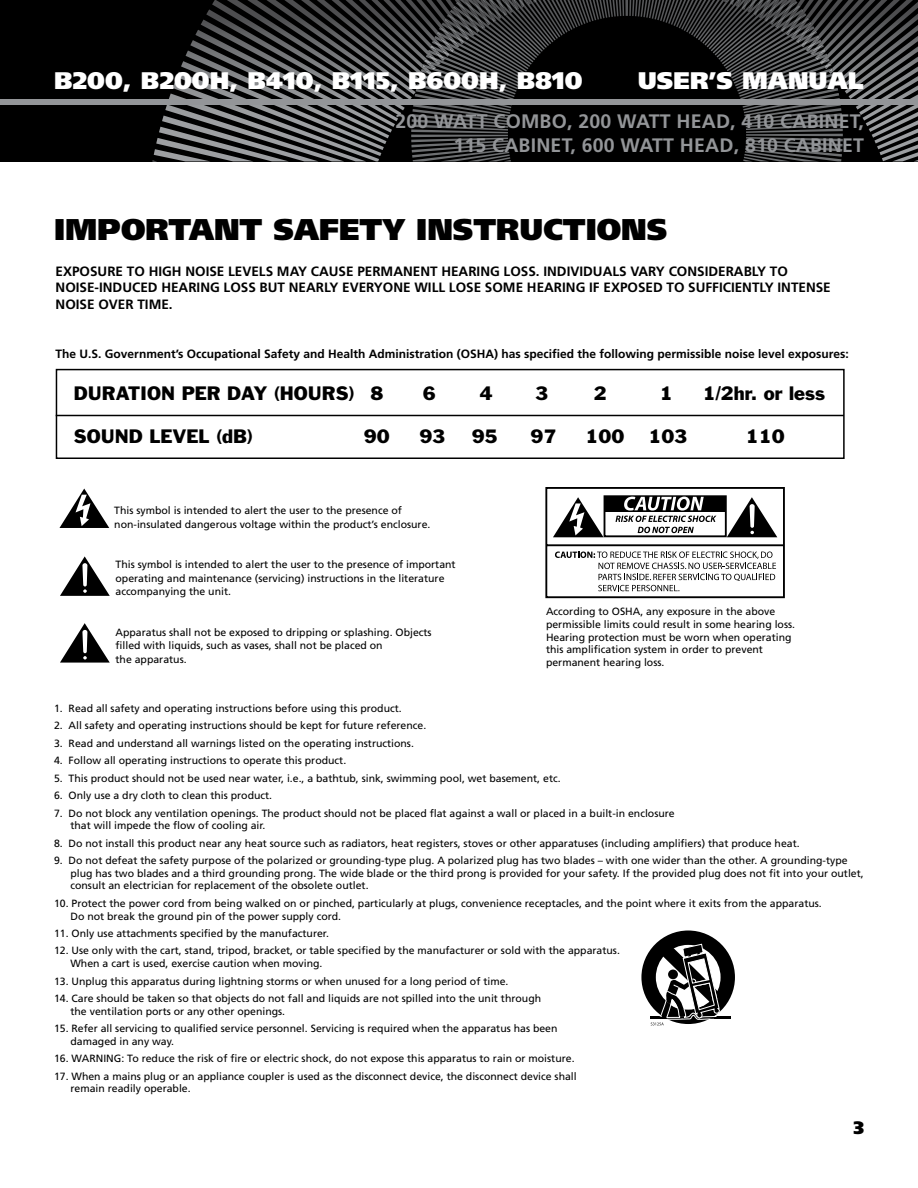
<style>
.page{position:relative;width:918px;height:1188px;background:#fff}
.page>*{position:absolute;margin:0;border:0;box-sizing:border-box;transform-origin:0 0}
.t1{font:900 30px "Frutiger";color:#000}
.t2{font:900 24px "Frutiger";letter-spacing:.005em;color:#fff}
.t3{font:700 19.5px/23.4px "Frutiger";letter-spacing:.01em;color:#939598;text-align:right}
.t4{font:18px "Franklin Gothic";color:#000}
.t5{font:900 18px "Frutiger";color:#000}
.t6{font:700 13.5px/16.5px "Frutiger";color:#000}
.t7{font:700 12px "Frutiger";color:#000}
.t8{font:10.5px/12.6px "Frutiger";color:#000}
</style>
<div class="page">
<svg style="left:0;top:0;width:918px;height:161px;background:#222324"></svg>
<img style="left:642px;top:0;width:276px;height:84px">
<img style="left:537px;top:3px;width:238px;height:29px">
<img style="left:473px;top:0;width:308px;height:3px">
<div style="left:0;top:99px;width:918px;height:6px;background:#939598"></div>
<svg style="left:641px;top:930px;width:94px;height:95px"></svg>
<div style="left:56px;top:369px;width:789px;height:90px;border:2px solid #000"></div>
<hr style="left:56px;top:415px;width:788px;height:1px;background:#000">
<svg style="left:545px;top:487px;width:240px;height:112px"></svg>
<svg style="left:60px;top:556px;width:50px;height:40px"></svg>
<svg style="left:60px;top:623px;width:50px;height:40px"></svg>
<svg style="left:59px;top:489px;width:50px;height:39px"></svg>
<h2 class="t2" style="left:54px;top:66px;width:530px">B200, B200H, B410, B115, B600H, B810</h2>
<h2 class="t2" style="left:638px;top:66px;width:228px">USER’S MANUAL</h2>
<h3 class="t3" style="left:395px;top:110px;width:470px">200 WATT COMBO, 200 WATT HEAD, 410 CABINET,<br>115 CABINET, 600 WATT HEAD, 810 CABINET</h3>
<h1 class="t1" style="left:54px;top:211px;width:615px">IMPORTANT SAFETY INSTRUCTIONS</h1>
<p class="t6" style="left:56px;top:263px;width:777px">EXPOSURE TO HIGH NOISE LEVELS MAY CAUSE PERMANENT HEARING LOSS. INDIVIDUALS VARY CONSIDERABLY TO<br>NOISE-INDUCED HEARING LOSS BUT NEARLY EVERYONE WILL LOSE SOME HEARING IF EXPOSED TO SUFFICIENTLY INTENSE<br>NOISE OVER TIME.</p>
<p class="t7" style="left:56px;top:347px;width:795px">The U.S. Government’s Occupational Safety and Health Administration (OSHA) has specified the following permissible noise level exposures:</p>
<h3 class="t4" style="left:74px;top:382px;width:311px">DURATION PER DAY (HOURS) 8</h3>
<h3 class="t4" style="left:423px;top:382px;width:14px">6</h3>
<h3 class="t4" style="left:480px;top:382px;width:14px">4</h3>
<h3 class="t4" style="left:535px;top:382px;width:14px">3</h3>
<h3 class="t4" style="left:594px;top:382px;width:14px">2</h3>
<h3 class="t4" style="left:660px;top:382px;width:14px">1</h3>
<h3 class="t4" style="left:703px;top:382px;width:124px">1/2hr. or less</h3>
<h3 class="t4" style="left:74px;top:425px;width:181px">SOUND LEVEL (dB)</h3>
<h3 class="t4" style="left:364px;top:425px;width:27px">90</h3>
<h3 class="t4" style="left:419px;top:425px;width:27px">93</h3>
<h3 class="t4" style="left:472px;top:425px;width:27px">95</h3>
<h3 class="t4" style="left:530px;top:425px;width:27px">97</h3>
<h3 class="t4" style="left:585px;top:425px;width:40px">100</h3>
<h3 class="t4" style="left:648px;top:425px;width:40px">103</h3>
<h3 class="t4" style="left:746px;top:425px;width:40px">110</h3>
<p class="t8" style="left:114px;top:504px;width:318px;line-height:13.5px">This symbol is intended to alert the user to the presence of non-insulated dangerous voltage within the product’s enclosure.</p>
<p class="t8" style="left:116px;top:558px;width:342px;line-height:13.5px">This symbol is intended to alert the user to the presence of important operating and maintenance (servicing) instructions in the literature accompanying the unit.</p>
<p class="t8" style="left:116px;top:625px;width:318px;line-height:13.5px">Apparatus shall not be exposed to dripping or splashing. Objects filled with liquids, such as vases, shall not be placed on<br>the apparatus.</p>
<p class="t8" style="left:546px;top:605px;width:251px">According to OSHA, any exposure in the above permissible limits could result in some hearing loss.<br>Hearing protection must be worn when operating this amplification system in order to prevent permanent hearing loss.</p>
<p class="t8" style="left:54px;top:702px;width:349px">1. Read all safety and operating instructions before using this product.</p>
<p class="t8" style="left:54px;top:720px;width:374px">2. All safety and operating instructions should be kept for future reference.</p>
<p class="t8" style="left:54px;top:737px;width:362px">3. Read and understand all warnings listed on the operating instructions.</p>
<p class="t8" style="left:54px;top:754px;width:294px">4. Follow all operating instructions to operate this product.</p>
<p class="t8" style="left:54px;top:772px;width:508px">5. This product should not be used near water, i.e., a bathtub, sink, swimming pool, wet basement, etc.</p>
<p class="t8" style="left:54px;top:789px;width:220px">6. Only use a dry cloth to clean this product.</p>
<p class="t8" style="left:70px;top:807px;width:606px;text-indent:-16px">7. Do not block any ventilation openings. The product should not be placed flat against a wall or placed in a built-in enclosure that will impede the flow of cooling air.</p>
<p class="t8" style="left:54px;top:837px;width:747px">8. Do not install this product near any heat source such as radiators, heat registers, stoves or other apparatuses (including amplifiers) that produce heat.</p>
<p class="t8" style="left:70px;top:854px;width:795px;text-indent:-16px">9. Do not defeat the safety purpose of the polarized or grounding-type plug. A polarized plug has two blades – with one wider than the other. A grounding-type plug has two blades and a third grounding prong. The wide blade or the third prong is provided for your safety. If the provided plug does not fit into your outlet, consult an electrician for replacement of the obsolete outlet.</p>
<p class="t8" style="left:70px;top:897px;width:753px;text-indent:-16px">10. Protect the power cord from being walked on or pinched, particularly at plugs, convenience receptacles, and the point where it exits from the apparatus.<br>Do not break the ground pin of the power supply cord.</p>
<p class="t8" style="left:54px;top:927px;width:277px">11. Only use attachments specified by the manufacturer.</p>
<p class="t8" style="left:70px;top:945px;width:551px;text-indent:-16px">12. Use only with the cart, stand, tripod, bracket, or table specified by the manufacturer or sold with the apparatus.<br>When a cart is used, exercise caution when moving.</p>
<p class="t8" style="left:54px;top:975px;width:456px">13. Unplug this apparatus during lightning storms or when unused for a long period of time.</p>
<p class="t8" style="left:70px;top:992px;width:472px;text-indent:-16px">14. Care should be taken so that objects do not fall and liquids are not spilled into the unit through the ventilation ports or any other openings.</p>
<p class="t8" style="left:70px;top:1022px;width:489px;text-indent:-16px">15. Refer all servicing to qualified service personnel. Servicing is required when the apparatus has been damaged in any way.</p>
<p class="t8" style="left:54px;top:1052px;width:522px">16. WARNING: To reduce the risk of fire or electric shock, do not expose this apparatus to rain or moisture.</p>
<p class="t8" style="left:70px;top:1070px;width:508px;text-indent:-16px">17. When a mains plug or an appliance coupler is used as the disconnect device, the disconnect device shall remain readily operable.</p>
<h3 class="t5" style="left:853px;top:1117px;width:12px">3</h3>
</div>
